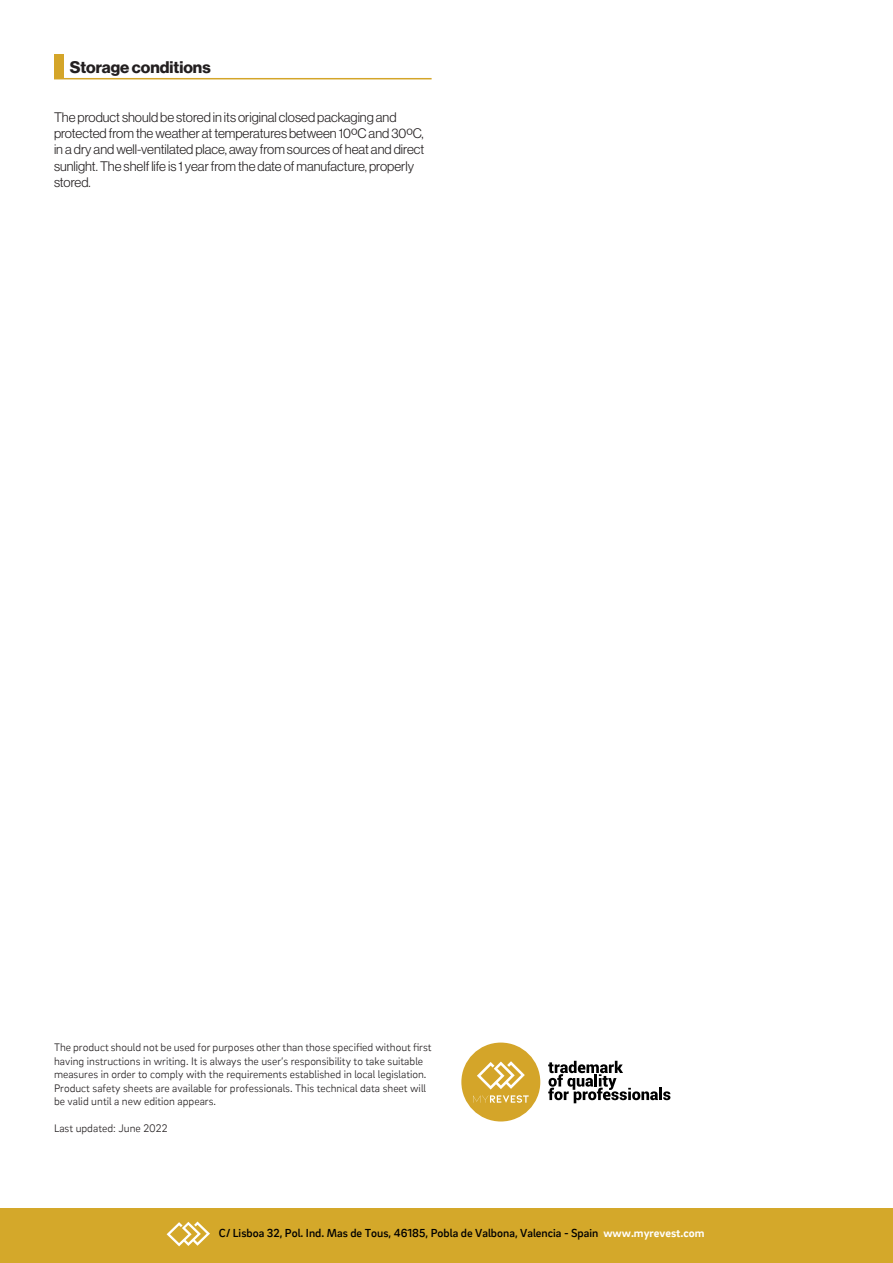
<style>
.page{position:relative;width:893px;height:1263px;background:#fff}
.page>*{position:absolute;margin:0;border:0;box-sizing:border-box;transform-origin:0 0}
.t1{font:16.5px "N Haas Grotesk DS Pro 75 Bd";color:#231f20}
.t2{font:13.5px/16.2px "N Haas Grotesk DS Pro 45 Lt";color:#231f20}
.t3{font:500 12px "Brix Sans";color:#000001}
.t4{font:300 11.25px "Brix Sans";color:#231f20}
.s1{font-weight:700;color:#fff}
</style>
<div class="page">
<div style="left:0;top:1209px;width:893px;height:54px;background:#d4a82a"></div>
<svg style="left:167px;top:1221px;width:43px;height:25px"></svg>
<div style="left:54px;top:54px;width:10px;height:25px;background:#d4a529"></div>
<hr style="left:64px;top:78px;width:368px;height:1px;background:#d4a529">
<div style="left:461px;top:1042px;width:79px;height:79px;background:#d4a529;border-radius:50%"></div>
<svg style="left:473px;top:1095px;width:56px;height:8px"></svg>
<svg style="left:477px;top:1061px;width:48px;height:28px"></svg>
<svg style="left:548px;top:1061px;width:122px;height:42px"></svg>
<p class="t1" style="left:70px;top:57px;width:142px">Storage conditions</p>
<p class="t2" style="left:54px;top:109px;width:372px">The product should be stored in its original closed packaging and protected from the weather at temperatures between 10ºC and 30ºC, in a dry and well-ventilated place, away from sources of heat and direct sunlight. The shelf life is 1 year from the date of manufacture, properly stored.</p>
<p class="t4" style="left:54px;top:1040px;width:379px">The product should not be used for purposes other than those specified without first</p>
<p class="t4" style="left:54px;top:1053px;width:371px">having instructions in writing. It is always the user’s responsibility to take suitable</p>
<p class="t4" style="left:54px;top:1067px;width:374px">measures in order to comply with the requirements established in local legislation.</p>
<p class="t4" style="left:54px;top:1080px;width:374px">Product safety sheets are available for professionals. This technical data sheet will</p>
<p class="t4" style="left:54px;top:1094px;width:164px">be valid until a new edition appears.</p>
<p class="t4" style="left:54px;top:1121px;width:115px">Last updated: June 2022</p>
<p class="t3" style="left:219px;top:1225px;width:487px">C/ Lisboa 32, Pol. Ind. Mas de Tous, 46185, Pobla de Valbona, Valencia - Spain <span class="s1">www.myrevest.com</span></p>
</div>
